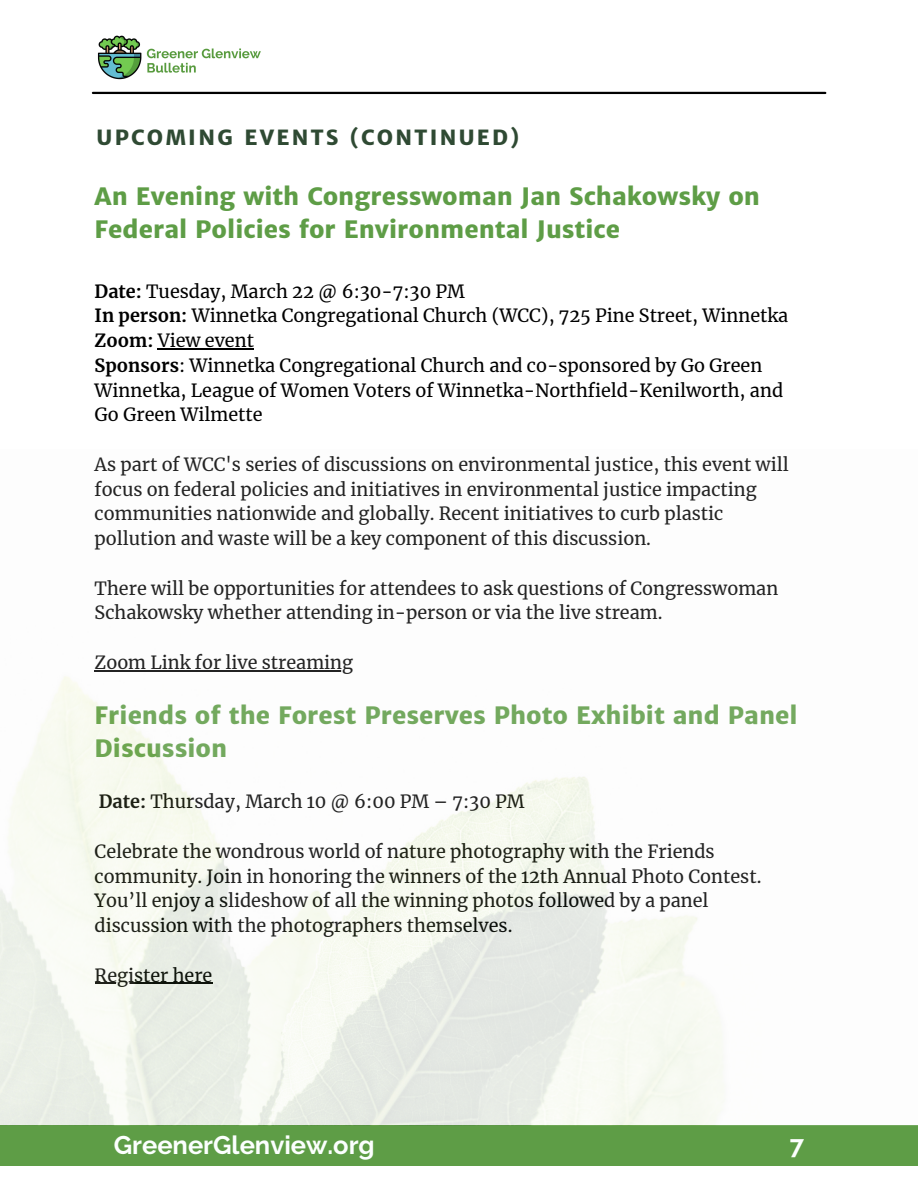
<style>
.page{position:relative;width:918px;height:1188px;background:#fff}
.page>*{position:absolute;margin:0;border:0;box-sizing:border-box;transform-origin:0 0}
.t1{font:700 25.5px "Raleway";color:#fcfffe}
.t2{font:800 24px/32.7px "Merriweather Sans";color:#5e9d46}
.t3{font:800 21px "Merriweather Sans";letter-spacing:.11em;color:#2f4a33}
.t4{font:18px/24.8px "Merriweather";color:#000}
.s1{font-weight:700}
</style>
<div class="page">
<img style="left:93px;top:35px;width:191px;height:57px">
<hr style="left:93px;top:92px;width:732px;height:2px;background:#000">
<div style="left:0;top:1125px;width:918px;height:41px;background:#5e9d46"></div>
<hr style="left:158px;top:348px;width:96px;height:1px;background:#000">
<img style="left:0;top:670px;width:724px;height:455px">
<p class="t3" style="left:97px;top:124px;width:424px">UPCOMING EVENTS (CONTINUED)</p>
<p class="t2" style="left:95px;top:180px;width:667px">An Evening with Congresswoman Jan Schakowsky on<br>Federal Policies for Environmental Justice</p>
<p class="t4" style="left:95px;top:279px;width:372px"><span class="s1">Date:</span> Tuesday, March 22 @ 6:30-7:30 PM</p>
<p class="t4" style="left:95px;top:304px;width:695px"><span class="s1">In person:</span> Winnetka Congregational Church (WCC), 725 Pine Street, Winnetka</p>
<p class="t4" style="left:95px;top:328px;width:161px"><span class="s1">Zoom:</span> View event</p>
<p class="t4" style="left:95px;top:353px;width:690px"><span class="s1">Sponsors</span>: Winnetka Congregational Church and co-sponsored by Go Green<br>Winnetka, League of Women Voters of Winnetka-Northfield-Kenilworth, and<br>Go Green Wilmette</p>
<p class="t4" style="left:95px;top:452px;width:696px">As part of WCC's series of discussions on environmental justice, this event will focus on federal policies and initiatives in environmental justice impacting communities nationwide and globally. Recent initiatives to curb plastic pollution and waste will be a key component of this discussion.</p>
<p class="t4" style="left:95px;top:576px;width:685px">There will be opportunities for attendees to ask questions of Congresswoman<br>Schakowsky whether attending in-person or via the live stream.</p>
<p class="t4" style="left:95px;top:650px;width:260px">Zoom Link for live streaming</p>
<p class="t2" style="left:95px;top:699px;width:705px">Friends of the Forest Preserves Photo Exhibit and Panel<br>Discussion</p>
<p class="t4" style="left:99px;top:790px;width:427px"><span class="s1">Date:</span> Thursday, March 10 @ 6:00 PM – 7:30 PM</p>
<p class="t4" style="left:95px;top:839px;width:668px">Celebrate the wondrous world of nature photography with the Friends community. Join in honoring the winners of the 12th Annual Photo Contest.<br>You’ll enjoy a slideshow of all the winning photos followed by a panel discussion with the photographers themselves.</p>
<p class="t4" style="left:95px;top:963px;width:119px">Register here</p>
<p class="t1" style="left:114px;top:1130px;width:262px">GreenerGlenview.org</p>
<p class="t1" style="left:790px;top:1130px;width:16px">7</p>
</div>
